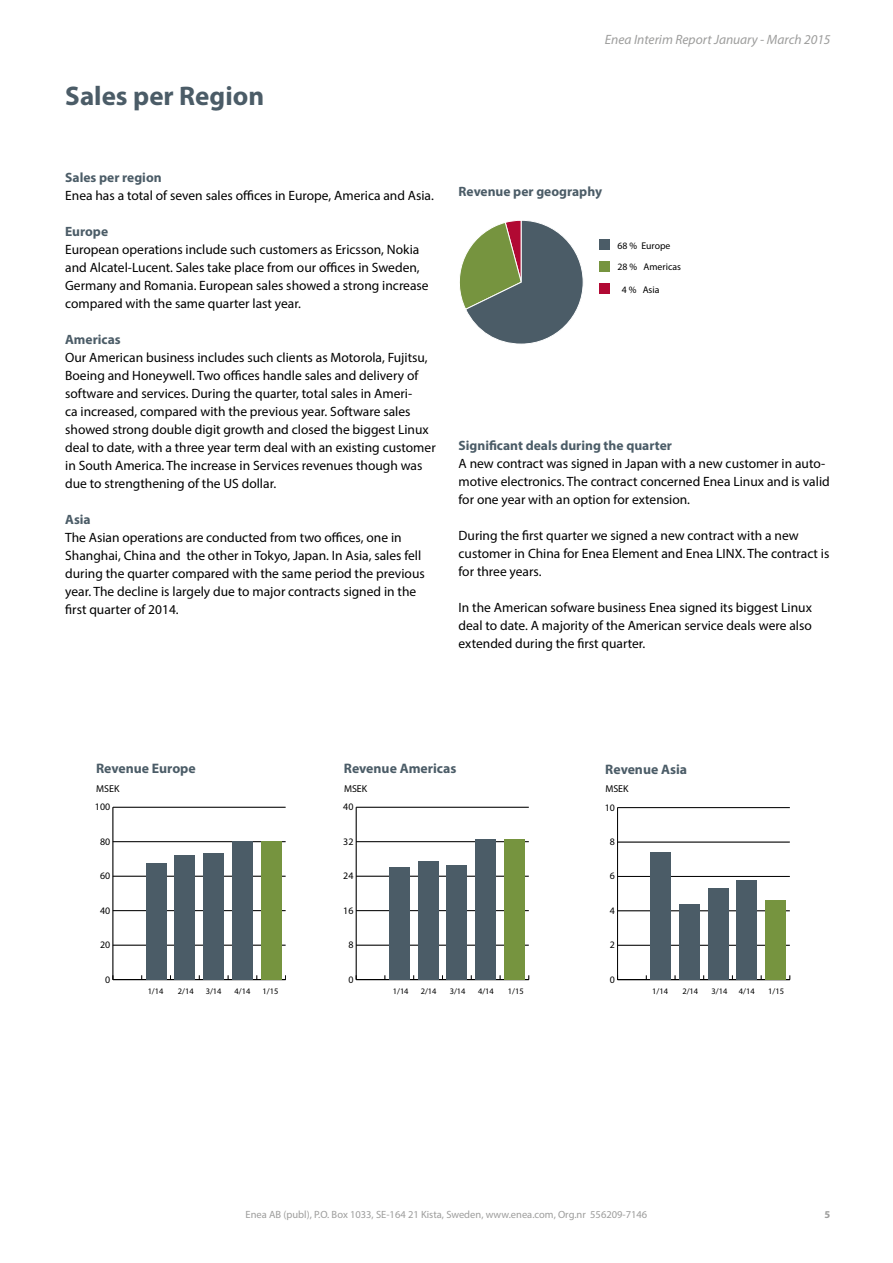
<style>
.page{position:relative;width:893px;height:1263px;background:#fff}
.page>*{position:absolute;margin:0;border:0;box-sizing:border-box;transform-origin:0 0}
.t1{font:700 27px "Myriad Pro";color:#4b5c67}
.t2{font:700 13.8px "Myriad Pro";color:#4b5c67}
.t3{font:13.5px/18px "Myriad Pro";color:#000}
.t4{font:700 13.5px "Myriad Pro";color:#4b5c67}
.t5{font:italic 13.5px "Myriad Pro";color:#9d9d9c}
.t6{font:10.5px "Myriad Pro";color:#9d9d9c}
.t7{font:700 10.5px "Myriad Pro";color:#9d9d9c}
.t8{font:9.9px "Myriad Pro";color:#000}
.t9{font:9.75px/21.3px "Myriad Pro";color:#000}
.t10{font:8.4px "Myriad Pro";color:#000}
</style>
<div class="page">
<hr style="left:617px;top:808px;width:1px;height:172px;background:#000">
<hr style="left:618px;top:979px;width:172px;height:1px;background:#000">
<hr style="left:618px;top:945px;width:172px;height:1px;background:#000">
<hr style="left:618px;top:910px;width:172px;height:1px;background:#000">
<hr style="left:618px;top:876px;width:172px;height:1px;background:#000">
<hr style="left:618px;top:842px;width:172px;height:1px;background:#000">
<hr style="left:618px;top:807px;width:172px;height:1px;background:#000">
<div style="left:650px;top:852px;width:21px;height:128px;background:#4b5c67"></div>
<div style="left:679px;top:904px;width:21px;height:76px;background:#4b5c67"></div>
<div style="left:708px;top:888px;width:20px;height:92px;background:#4b5c67"></div>
<div style="left:736px;top:880px;width:21px;height:100px;background:#4b5c67"></div>
<div style="left:765px;top:900px;width:21px;height:80px;background:#76943f"></div>
<hr style="left:113px;top:807px;width:1px;height:172px;background:#000">
<hr style="left:113px;top:979px;width:173px;height:1px;background:#000">
<hr style="left:113px;top:945px;width:173px;height:1px;background:#000">
<hr style="left:113px;top:910px;width:173px;height:1px;background:#000">
<hr style="left:113px;top:876px;width:173px;height:1px;background:#000">
<hr style="left:113px;top:841px;width:173px;height:1px;background:#000">
<hr style="left:113px;top:807px;width:173px;height:1px;background:#000">
<div style="left:146px;top:863px;width:20px;height:116px;background:#4b5c67"></div>
<div style="left:175px;top:855px;width:20px;height:124px;background:#4b5c67"></div>
<div style="left:203px;top:853px;width:21px;height:126px;background:#4b5c67"></div>
<div style="left:232px;top:841px;width:21px;height:138px;background:#4b5c67"></div>
<div style="left:261px;top:841px;width:21px;height:138px;background:#76943f"></div>
<hr style="left:356px;top:807px;width:1px;height:172px;background:#000">
<hr style="left:356px;top:979px;width:173px;height:1px;background:#000">
<hr style="left:356px;top:945px;width:173px;height:1px;background:#000">
<hr style="left:356px;top:910px;width:173px;height:1px;background:#000">
<hr style="left:356px;top:876px;width:173px;height:1px;background:#000">
<hr style="left:356px;top:841px;width:173px;height:1px;background:#000">
<hr style="left:356px;top:807px;width:173px;height:1px;background:#000">
<div style="left:389px;top:867px;width:21px;height:112px;background:#4b5c67"></div>
<div style="left:418px;top:861px;width:20px;height:118px;background:#4b5c67"></div>
<div style="left:446px;top:865px;width:21px;height:114px;background:#4b5c67"></div>
<div style="left:475px;top:839px;width:21px;height:140px;background:#4b5c67"></div>
<div style="left:504px;top:839px;width:21px;height:140px;background:#76943f"></div>
<svg style="left:459px;top:220px;width:124px;height:124px"></svg>
<div style="left:599px;top:239px;width:11px;height:11px;background:#4b5c67"></div>
<div style="left:599px;top:261px;width:11px;height:11px;background:#76943f"></div>
<div style="left:599px;top:283px;width:11px;height:11px;background:#b10933"></div>
<h1 class="t1" style="left:65px;top:79px;width:200px">Sales per Region</h1>
<p class="t5" style="left:605px;top:31px;width:227px">Enea Interim Report January - March 2015</p>
<p class="t4" style="left:65px;top:169px;width:98px">Sales per region</p>
<p class="t3" style="left:65px;top:187px;width:370px">Enea has a total of seven sales offices in Europe, America and Asia.</p>
<p class="t4" style="left:65px;top:223px;width:44px">Europe</p>
<p class="t3" style="left:65px;top:241px;width:365px">European operations include such customers as Ericsson, Nokia and Alcatel-Lucent. Sales take place from our offices in Sweden, Germany and Romania. European sales showed a strong increase compared with the same quarter last year.</p>
<p class="t4" style="left:65px;top:331px;width:57px">Americas</p>
<p class="t3" style="left:65px;top:349px;width:372px">Our American business includes such clients as Motorola, Fujitsu, Boeing and Honeywell. Two offices handle sales and delivery of software and services. During the quarter, total sales in Ameri-<br>ca increased, compared with the previous year. Software sales showed strong double digit growth and closed the biggest Linux deal to date, with a three year term deal with an existing customer in South America. The increase in Services revenues though was due to strengthening of the US dollar.</p>
<p class="t4" style="left:65px;top:511px;width:27px">Asia</p>
<p class="t3" style="left:65px;top:529px;width:361px">The Asian operations are conducted from two offices, one in Shanghai, China and the other in Tokyo, Japan. In Asia, sales fell during the quarter compared with the same period the previous year. The decline is largely due to major contracts signed in the first quarter of 2014.</p>
<p class="t4" style="left:459px;top:182px;width:145px">Revenue per geography</p>
<p class="t9" style="left:618px;top:235px;width:65px">68 % Europe<br>28 % Americas</p>
<p class="t9" style="left:622px;top:279px;width:39px">4 % Asia</p>
<p class="t4" style="left:459px;top:437px;width:215px">Significant deals during the quarter</p>
<p class="t3" style="left:459px;top:454px;width:373px">A new contract was signed in Japan with a new customer in auto&shy;motive electronics. The contract concerned Enea Linux and is valid for one year with an option for extension.</p>
<p class="t3" style="left:459px;top:526px;width:372px">During the first quarter we signed a new contract with a new customer in China for Enea Element and Enea LINX. The contract is for three years.</p>
<p class="t3" style="left:459px;top:598px;width:355px;text-align:justify">In the American sofware business Enea signed its biggest Linux deal to date. A majority of the American service deals were also extended during the first quarter.</p>
<p class="t2" style="left:96px;top:760px;width:101px">Revenue Europe</p>
<p class="t8" style="left:96px;top:782px;width:25px">MSEK</p>
<p class="t2" style="left:344px;top:760px;width:114px">Revenue Americas</p>
<p class="t8" style="left:344px;top:782px;width:25px">MSEK</p>
<p class="t2" style="left:605px;top:760px;width:83px">Revenue Asia</p>
<p class="t8" style="left:605px;top:783px;width:25px">MSEK</p>
<p class="t8" style="left:95px;top:801px;width:17px">100</p>
<p class="t8" style="left:343px;top:801px;width:12px">40</p>
<p class="t8" style="left:605px;top:801px;width:12px">10</p>
<p class="t8" style="left:100px;top:835px;width:12px">80</p>
<p class="t8" style="left:343px;top:835px;width:12px">32</p>
<p class="t8" style="left:610px;top:836px;width:7px">8</p>
<p class="t8" style="left:100px;top:870px;width:12px">60</p>
<p class="t8" style="left:343px;top:870px;width:12px">24</p>
<p class="t8" style="left:610px;top:870px;width:7px">6</p>
<p class="t8" style="left:100px;top:904px;width:12px">40</p>
<p class="t8" style="left:343px;top:904px;width:12px">16</p>
<p class="t8" style="left:610px;top:904px;width:7px">4</p>
<p class="t8" style="left:100px;top:939px;width:12px">20</p>
<p class="t8" style="left:348px;top:939px;width:7px">8</p>
<p class="t8" style="left:610px;top:939px;width:7px">2</p>
<p class="t8" style="left:105px;top:973px;width:7px">0</p>
<p class="t8" style="left:348px;top:973px;width:7px">0</p>
<p class="t8" style="left:610px;top:973px;width:7px">0</p>
<p class="t10" style="left:148px;top:985px;width:17px">1/14</p>
<p class="t10" style="left:178px;top:985px;width:17px">2/14</p>
<p class="t10" style="left:206px;top:986px;width:17px">3/14</p>
<p class="t10" style="left:234px;top:986px;width:17px">4/14</p>
<p class="t10" style="left:262px;top:986px;width:17px">1/15</p>
<p class="t10" style="left:393px;top:985px;width:17px">1/14</p>
<p class="t10" style="left:421px;top:985px;width:17px">2/14</p>
<p class="t10" style="left:450px;top:986px;width:17px">3/14</p>
<p class="t10" style="left:478px;top:986px;width:17px">4/14</p>
<p class="t10" style="left:508px;top:986px;width:17px">1/15</p>
<p class="t10" style="left:652px;top:985px;width:17px">1/14</p>
<p class="t10" style="left:682px;top:985px;width:17px">2/14</p>
<p class="t10" style="left:712px;top:986px;width:17px">3/14</p>
<p class="t10" style="left:739px;top:986px;width:17px">4/14</p>
<p class="t10" style="left:768px;top:986px;width:17px">1/15</p>
<p class="t6" style="left:246px;top:1208px;width:403px">Enea AB (publ), P.O. Box 1033, SE-164 21 Kista, Sweden, www.enea.com, Org.nr 556209-7146</p>
<p class="t7" style="left:824px;top:1207px;width:7px">5</p>
</div>
